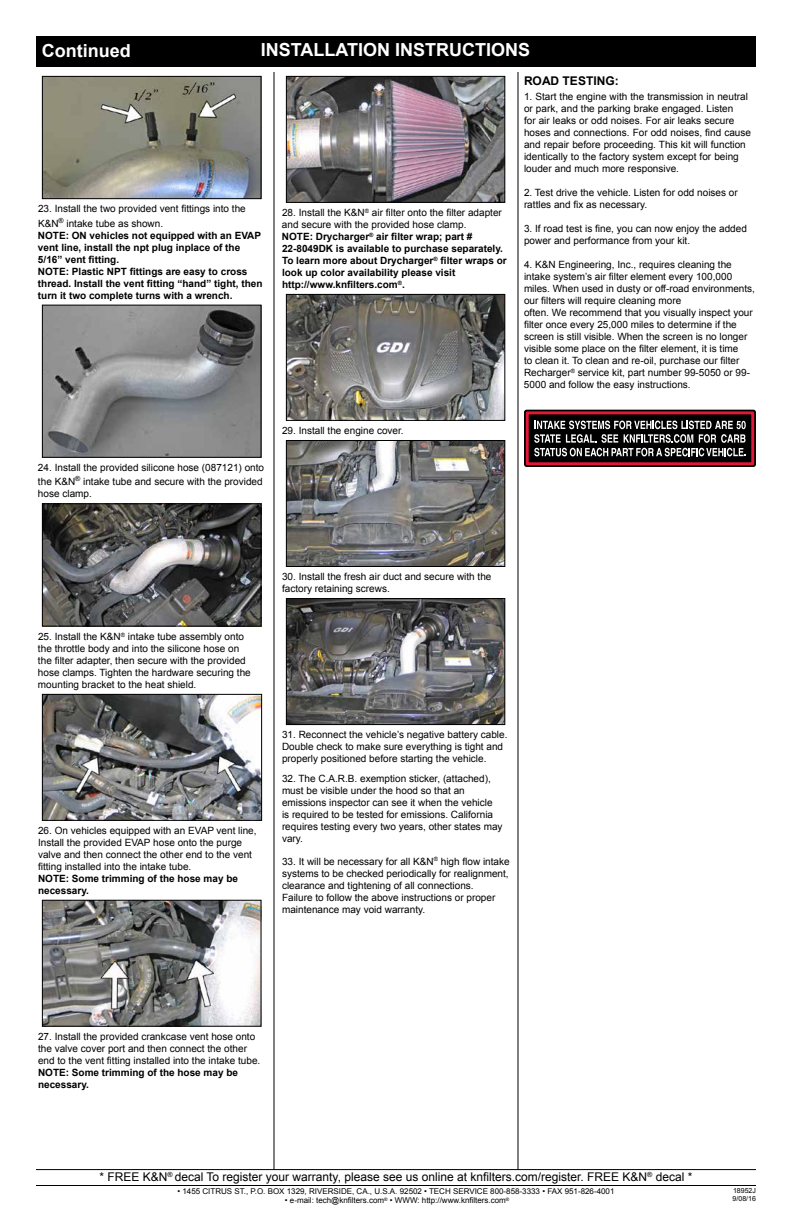
<style>
.page{position:relative;width:792px;height:1224px;background:#fff}
.page>*{position:absolute;margin:0;border:0;box-sizing:border-box;transform-origin:0 0}
.t1{font:700 18px "Arial";color:#fff}
.t2{font:12px "Arial";color:#000}
.t3{font:700 12px "Arial";color:#000}
.t4{font:10px/12px "Arial";color:#000}
.t5{font:700 10px/12px "Arial";color:#000}
.t6{font:8px "Arial";color:#000}
.t7{font:7px/8.4px "Arial";color:#000}
.s1{font-weight:400}
</style>
<div class="page">
<div style="left:36px;top:36px;width:720px;height:31px;background:#000"></div>
<hr style="left:36px;top:1185px;width:720px;height:1px;background:#000">
<hr style="left:36px;top:1169px;width:720px;height:1px;background:#000">
<hr style="left:274px;top:72px;width:1px;height:1097px;background:#000">
<hr style="left:518px;top:72px;width:1px;height:1098px;background:#000">
<img style="left:288px;top:296px;width:215px;height:123px">
<div style="left:286px;top:294px;width:219px;height:127px;border:1px solid #000"></div>
<img style="left:288px;top:442px;width:215px;height:123px">
<div style="left:286px;top:440px;width:219px;height:127px;border:1px solid #000"></div>
<img style="left:288px;top:78px;width:215px;height:123px">
<div style="left:286px;top:76px;width:219px;height:127px;border:1px solid #000"></div>
<img style="left:288px;top:600px;width:215px;height:123px">
<div style="left:286px;top:598px;width:219px;height:127px;border:1px solid #000"></div>
<img style="left:44px;top:902px;width:215px;height:123px">
<div style="left:42px;top:900px;width:219px;height:127px;border:1px solid #000"></div>
<img style="left:44px;top:696px;width:216px;height:123px">
<div style="left:42px;top:694px;width:220px;height:127px;border:1px solid #000"></div>
<div style="left:526px;top:412px;width:228px;height:53px;background:#000"></div>
<div style="left:524px;top:410px;width:232px;height:57px;border:5px solid #000"></div>
<div style="left:526px;top:411px;width:228px;height:54px;border:3px solid #e31837"></div>
<svg style="left:534px;top:421px;width:212px;height:35px"></svg>
<img style="left:44px;top:307px;width:215px;height:149px">
<div style="left:42px;top:305px;width:219px;height:153px;border:1px solid #000"></div>
<img style="left:44px;top:78px;width:215px;height:119px">
<div style="left:42px;top:76px;width:219px;height:123px;border:1px solid #000"></div>
<img style="left:44px;top:505px;width:215px;height:119px">
<div style="left:42px;top:503px;width:219px;height:123px;border:1px solid #000"></div>
<h1 class="t1" style="left:42px;top:38px;width:90px">Continued</h1>
<h1 class="t1" style="left:261px;top:37px;width:271px">INSTALLATION INSTRUCTIONS</h1>
<p class="t4" style="left:524px;top:91px;width:229px">1. Start the engine with the transmission in neutral or park, and the parking brake engaged. Listen<br>for air leaks or odd noises. For air leaks secure hoses and connections. For odd noises, find cause and repair before proceeding. This kit will function identically to the factory system except for being louder and much more responsive.</p>
<p class="t4" style="left:524px;top:187px;width:215px">2. Test drive the vehicle. Listen for odd noises or rattles and fix as necessary.</p>
<p class="t4" style="left:524px;top:223px;width:224px">3. If road test is fine, you can now enjoy the added power and performance from your kit.</p>
<p class="t4" style="left:524px;top:259px;width:233px">4. K&amp;N Engineering, Inc., requires cleaning the intake system’s air filter element every 100,000 miles. When used in dusty or off-road environments, our filters will require cleaning more<br>often. We recommend that you visually inspect your filter once every 25,000 miles to determine if the screen is still visible. When the screen is no longer visible some place on the filter element, it is time<br>to clean it. To clean and re-oil, purchase our filter Recharger<sup>®</sup> service kit, part number 99-5050 or 99- 5000 and follow the easy instructions.</p>
<p class="t3" style="left:524px;top:73px;width:96px">ROAD TESTING:</p>
<p class="t4" style="left:38px;top:202px;width:209px;line-height:14.4px">23. Install the two provided vent fittings into the<br>K&amp;N<sup>®</sup> intake tube as shown.</p>
<p class="t5" style="left:38px;top:230px;width:226px">NOTE: ON vehicles not equipped with an EVAP vent line, install the npt plug inplace of the 5/16” vent fitting.<br>NOTE: Plastic NPT fittings are easy to cross thread. Install the vent fitting “hand” tight, then turn it two complete turns with a wrench.</p>
<p class="t5" style="left:282px;top:207px;width:226px"><span class="s1">28. Install the K&amp;N</span><sup>®</sup> <span class="s1">air filter onto the filter adapter and secure with the provided hose clamp.<br></span>NOTE: Drycharger<sup>®</sup> air filter wrap; part # 22-8049DK is available to purchase separately.<br>To learn more about Drycharger<sup>®</sup> filter wraps or look up color availability please visit http://www.knfilters.com<sup>®</sup>.</p>
<p class="t4" style="left:38px;top:460px;width:228px;line-height:14.4px">24. Install the provided silicone hose (087121) onto the K&amp;N<sup>®</sup> intake tube and secure with the provided</p>
<p class="t4" style="left:38px;top:488px;width:55px">hose clamp.</p>
<p class="t4" style="left:282px;top:425px;width:123px">29. Install the engine cover.</p>
<p class="t4" style="left:38px;top:631px;width:214px">25. Install the K&amp;N<sup>®</sup> intake tube assembly onto the throttle body and into the silicone hose on the filter adapter, then secure with the provided hose clamps. Tighten the hardware securing the mounting bracket to the heat shield.</p>
<p class="t4" style="left:38px;top:824px;width:220px">26. On vehicles equipped with an EVAP vent line, Install the provided EVAP hose onto the purge valve and then connect the other end to the vent fitting installed into the intake tube.</p>
<p class="t5" style="left:38px;top:873px;width:202px">NOTE: Some trimming of the hose may be necessary.</p>
<p class="t4" style="left:282px;top:571px;width:211px">30. Install the fresh air duct and secure with the factory retaining screws.</p>
<p class="t4" style="left:282px;top:729px;width:227px">31. Reconnect the vehicle’s negative battery cable.<br>Double check to make sure everything is tight and properly positioned before starting the vehicle.</p>
<p class="t4" style="left:282px;top:773px;width:222px">32. The C.A.R.B. exemption sticker, (attached), must be visible under the hood so that an emissions inspector can see it when the vehicle<br>is required to be tested for emissions. California requires testing every two years, other states may vary.</p>
<p class="t4" style="left:282px;top:855px;width:229px">33. It will be necessary for all K&amp;N<sup>®</sup> high flow intake systems to be checked periodically for realignment, clearance and tightening of all connections.<br>Failure to follow the above instructions or proper maintenance may void warranty.</p>
<p class="t4" style="left:38px;top:1031px;width:224px">27. Install the provided crankcase vent hose onto the valve cover port and then connect the other end to the vent fitting installed into the intake tube.</p>
<p class="t5" style="left:38px;top:1067px;width:202px">NOTE: Some trimming of the hose may be necessary.</p>
<p class="t2" style="left:100px;top:1169px;width:594px">* FREE K&amp;N<sup>®</sup> decal To register your warranty, please see us online at knfilters.com/register. FREE K&amp;N<sup>®</sup> decal *</p>
<p class="t6" style="left:177px;top:1186px;width:439px">• 1455 CITRUS ST., P.O. BOX 1329, RIVERSIDE, CA., U.S.A. 92502 • TECH SERVICE 800-858-3333 • FAX 951-826-4001</p>
<p class="t6" style="left:285px;top:1195px;width:226px">• e-mail: tech@knfilters.com<sup>®</sup> • WWW: http://www.knfilters.com<sup>®</sup></p>
<p class="t7" style="left:733px;top:1187px;width:25px">18952J<br>9/08/16</p>
</div>
